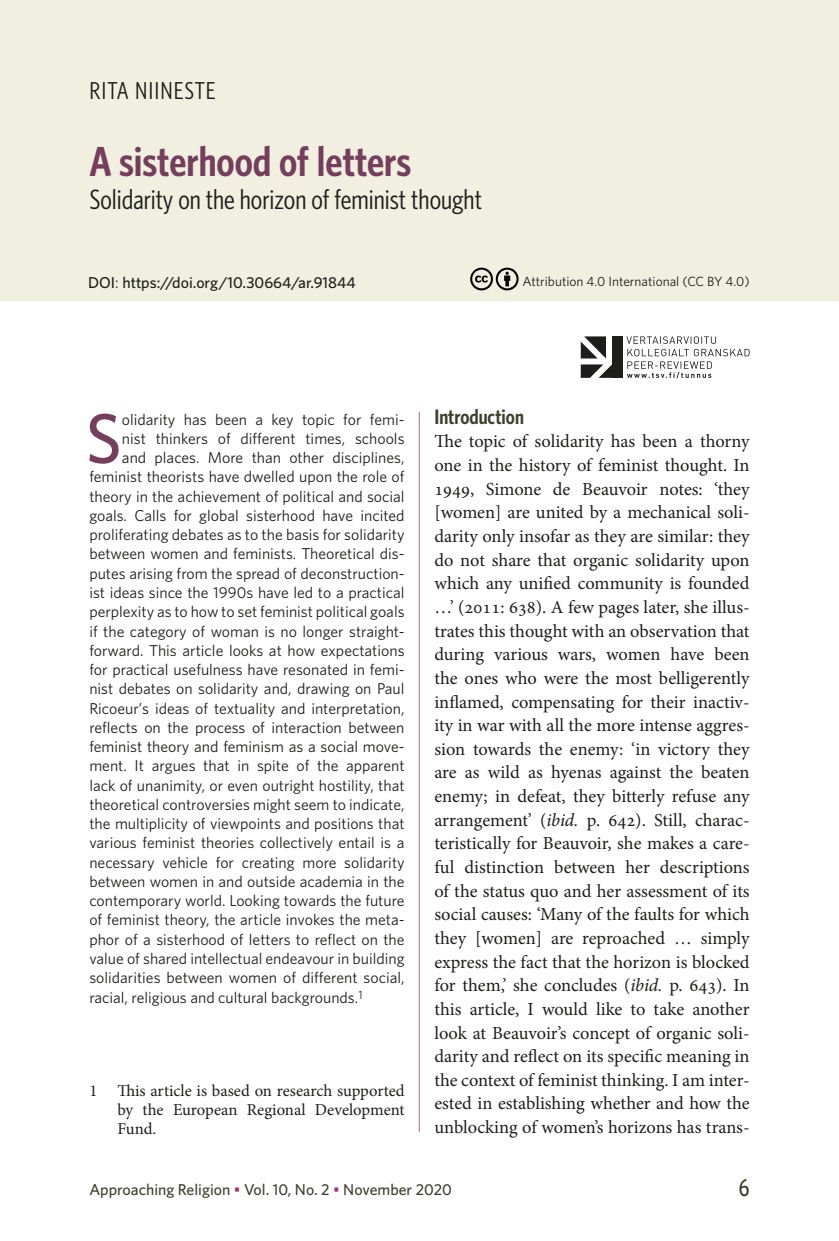
<style>
.page{position:relative;width:839px;height:1241px;background:#fff}
.page>*{position:absolute;margin:0;border:0;box-sizing:border-box;transform-origin:0 0}
.Ingressi{font:500 71.05px "Whitney";color:#743e5c}
.Artikkeli_otsikko{font:600 42px "Whitney Condensed";color:#743e5c}
.Artikkeli_selittävä{font:28px "Whitney Condensed";color:#1d1d1b}
.Kirjoittaja{font:24.5px "Whitney Condensed";letter-spacing:.04em;color:#1d1d1b}
.t1{font:500 24.5px "Whitney Condensed";color:#3d402e}
.Artikkelin_väliotsik{font:600 21px "Whitney Condensed";color:#3d402e}
.Leipis_1__kpl{font:18.38px/23.6px "Minion Pro";letter-spacing:-.005em;color:#1d1d1b;text-align:justify}
.Viitteet{font:16.62px/19.2px "Minion Pro";letter-spacing:-.005em;color:#1d1d1b;text-align:justify}
.Ingressi-2{font:15.75px "Whitney";color:#1d1d1b}
.t2{font:500 15.75px "Whitney";color:#3d402e}
.t3{font:500 15.75px "Whitney";color:#1d1d1b}
.t4{font:13.3px "Whitney";color:#1d1d1b}
.s1{font-weight:400}
.s2{font-style:italic}
.s3{color:#a73570}
</style>
<div class="page">
<div style="left:0;top:0;width:838px;height:301px;background:#f1efe0"></div>
<hr style="left:419px;top:412px;width:1px;height:719px;background:#b95d8d">
<svg style="left:470px;top:267px;width:49px;height:24px"></svg>
<svg style="left:580px;top:336px;width:26px;height:22px"></svg>
<svg style="left:580px;top:364px;width:32px;height:14px"></svg>
<div style="left:612px;top:336px;width:10px;height:42px;background:#1d1d1b"></div>
<svg style="left:626px;top:336px;width:123px;height:42px"></svg>
<p class="Kirjoittaja" style="left:89px;top:76px;width:128px">RITA NIINESTE</p>
<h1 class="Artikkeli_otsikko" style="left:89px;top:135px;width:323px">A sisterhood of letters</h1>
<h2 class="Artikkeli_selittävä" style="left:89px;top:182px;width:394px">Solidarity on the horizon of feminist thought</h2>
<p class="t3" style="left:88px;top:272px;width:269px">DOI<span class="s1">:</span> https://doi.org/10.30664/ar.91844</p>
<p class="t4" style="left:522px;top:273px;width:229px">Attribution 4.0 International (CC BY 4.0)</p>
<p class="Ingressi" style="left:86px;top:391px;width:38px">S</p>
<p class="Ingressi-2" style="left:122px;top:408px;width:284px">olidarity has been a key topic for femi-</p>
<p class="Ingressi-2" style="left:122px;top:428px;width:284px">nist thinkers of different times, schools</p>
<p class="Ingressi-2" style="left:122px;top:447px;width:284px">and places. More than other disciplines,</p>
<p class="Ingressi-2" style="left:89px;top:466px;width:316px">feminist theorists have dwelled upon the role of</p>
<p class="Ingressi-2" style="left:89px;top:485px;width:317px">theory in the achievement of political and social</p>
<p class="Ingressi-2" style="left:89px;top:505px;width:317px">goals. Calls for global sisterhood have incited</p>
<p class="Ingressi-2" style="left:89px;top:524px;width:316px">proliferating debates as to the basis for solidarity</p>
<p class="Ingressi-2" style="left:89px;top:543px;width:317px">between women and feminists. Theoretical dis-</p>
<p class="Ingressi-2" style="left:89px;top:562px;width:317px">putes arising from the spread of deconstruction-</p>
<p class="Ingressi-2" style="left:89px;top:582px;width:317px">ist ideas since the 1990s have led to a practical</p>
<p class="Ingressi-2" style="left:89px;top:601px;width:317px">perplexity as to how to set feminist political goals</p>
<p class="Ingressi-2" style="left:89px;top:620px;width:317px">if the category of woman is no longer straight-</p>
<p class="Ingressi-2" style="left:89px;top:639px;width:317px">forward. This article looks at how expectations</p>
<p class="Ingressi-2" style="left:89px;top:659px;width:317px">for practical usefulness have resonated in femi-</p>
<p class="Ingressi-2" style="left:89px;top:678px;width:316px">nist debates on solidarity and, drawing on Paul</p>
<p class="Ingressi-2" style="left:89px;top:697px;width:316px">Ricoeur’s ideas of textuality and interpretation,</p>
<p class="Ingressi-2" style="left:89px;top:716px;width:316px">reflects on the process of interaction between</p>
<p class="Ingressi-2" style="left:89px;top:736px;width:317px">feminist theory and feminism as a social move-</p>
<p class="Ingressi-2" style="left:89px;top:755px;width:317px">ment. It argues that in spite of the apparent</p>
<p class="Ingressi-2" style="left:89px;top:774px;width:317px">lack of unanimity, or even outright hostility, that</p>
<p class="Ingressi-2" style="left:89px;top:793px;width:317px">theoretical controversies might seem to indicate,</p>
<p class="Ingressi-2" style="left:89px;top:813px;width:317px">the multiplicity of viewpoints and positions that</p>
<p class="Ingressi-2" style="left:89px;top:832px;width:317px">various feminist theories collectively entail is a</p>
<p class="Ingressi-2" style="left:89px;top:851px;width:317px">necessary vehicle for creating more solidarity</p>
<p class="Ingressi-2" style="left:89px;top:870px;width:317px">between women in and outside academia in the</p>
<p class="Ingressi-2" style="left:89px;top:890px;width:317px">contemporary world. Looking towards the future</p>
<p class="Ingressi-2" style="left:89px;top:909px;width:317px">of feminist theory, the article invokes the meta-</p>
<p class="Ingressi-2" style="left:89px;top:928px;width:317px">phor of a sisterhood of letters to reflect on the</p>
<p class="Ingressi-2" style="left:89px;top:947px;width:317px">value of shared intellectual endeavour in building</p>
<p class="Ingressi-2" style="left:89px;top:967px;width:317px">solidarities between women of different social,</p>
<p class="Ingressi-2" style="left:89px;top:986px;width:274px">racial, religious and cultural backgrounds.<sup>1</sup></p>
<p class="Viitteet" style="left:117px;top:1080px;width:289px;text-indent:-28px">1 This article is based on research supported by the European Regional Development Fund.</p>
<h3 class="Artikkelin_väliotsik" style="left:434px;top:403px;width:91px">Introduction</h3>
<p class="Leipis_1__kpl" style="left:434px;top:430px;width:317px">The topic of solidarity has been a thorny one in the history of feminist thought. In 1949, Simone de Beauvoir notes: ‘they [women] are united by a mechanical soli&shy;darity only insofar as they are similar: they do not share that organic solidarity upon which any unified community is founded …’ (2011: 638). A few pages later, she illus&shy;trates this thought with an observation that during various wars, women have been the ones who were the most belligerently inflamed, compensating for their inactiv&shy;ity in war with all the more intense aggres&shy;sion towards the enemy: ‘in victory they are as wild as hyenas against the beaten enemy; in defeat, they bitterly refuse any arrangement’ (<span class="s2">ibid.</span> p. 642). Still, charac&shy;teristically for Beauvoir, she makes a care&shy;ful distinction between her descriptions of the status quo and her assessment of its social causes: ‘Many of the faults for which they [women] are reproached … simply express the fact that the horizon is blocked for them,’ she concludes (<span class="s2">ibid.</span> p. 643). In this article, I would like to take another look at Beauvoir’s concept of organic soli&shy;darity and reflect on its specific meaning in the context of feminist thinking. I am inter&shy;ested in establishing whether and how the unblocking of women’s horizons has trans-</p>
<p class="t2" style="left:89px;top:1179px;width:364px">Approaching Religion <span class="s3">•</span> Vol. 10, No. 2 <span class="s3">•</span> November 2020</p>
<h3 class="t1" style="left:738px;top:1171px;width:12px">6</h3>
</div>
